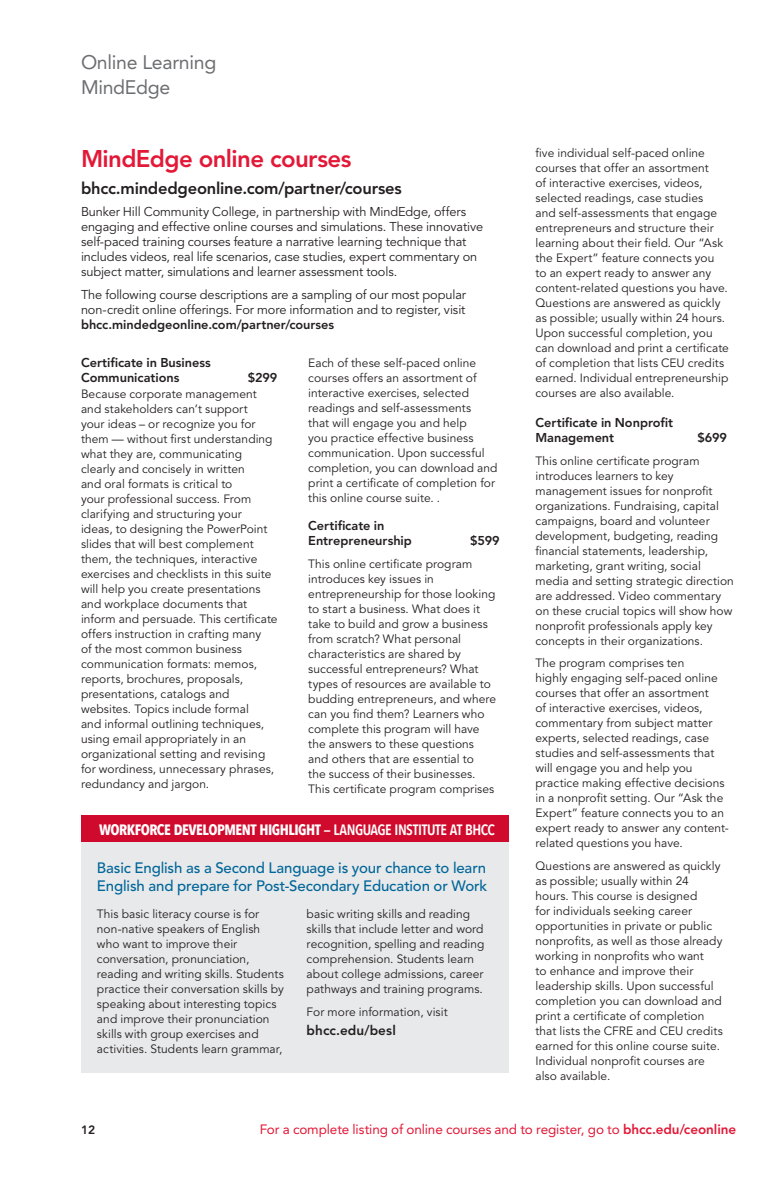
<style>
.page{position:relative;width:783px;height:1188px;background:#fff}
.page>*{position:absolute;margin:0;border:0;box-sizing:border-box;transform-origin:0 0}
.t1{font:800 24px "Avenir LT Std";letter-spacing:-.025em;color:#e31837}
.t2{font:19.5px/25.5px "Avenir LT Std";letter-spacing:-.015em;color:#6d6e71}
.t3{font:800 16.5px "Avenir LT Std";letter-spacing:-.015em;color:#231f20}
.t4{font:500 15px/18px "Avenir LT Std";letter-spacing:-.01em;color:#069}
.t5{font:700 15px "Avenir Next Condensed";letter-spacing:-.035em;color:#fff}
.t6{font:13.5px "Avenir LT Std";letter-spacing:-.01em;color:#e31837}
.t7{font:800 13.5px "Avenir LT Std";letter-spacing:.005em;color:#231f20}
.t8{font:12.75px/15px "Avenir LT Std";letter-spacing:-.01em;color:#231f20}
.t9{font:800 12.75px/15px "Avenir LT Std";letter-spacing:-.005em;color:#231f20}
.t10{font:12px/15px "Avenir LT Std";letter-spacing:.005em;color:#231f20}
.t11{font:800 12px "Avenir LT Std";color:#231f20}
.s1{font-weight:600}
.s2{font-weight:800}
</style>
<div class="page">
<div style="left:81px;top:824px;width:427px;height:249px;background:#e8e9ea"></div>
<div style="left:81px;top:815px;width:427px;height:27px;background:#d00a2c"></div>
<h2 class="t2" style="left:81px;top:49px;width:137px">Online Learning<br>MindEdge</h2>
<h1 class="t1" style="left:81px;top:145px;width:272px">MindEdge online courses</h1>
<h3 class="t3" style="left:81px;top:178px;width:322px">bhcc.mindedgeonline.com/partner/courses</h3>
<p class="t8" style="left:81px;top:205px;width:404px">Bunker Hill Community College, in partnership with MindEdge, offers engaging and effective online courses and simulations. These innovative self-paced training courses feature a narrative learning technique that includes videos, real life scenarios, case studies, expert commentary on subject matter, simulations and learner assessment tools.</p>
<p class="t8" style="left:81px;top:287px;width:387px">The following course descriptions are a sampling of our most popular non-credit online offerings. For more information and to register, visit</p>
<p class="t9" style="left:81px;top:317px;width:255px">bhcc.mindedgeonline.com/partner/courses</p>
<p class="t9" style="left:81px;top:355px;width:131px">Certificate in Business<br>Communications</p>
<p class="t10" style="left:308px;top:356px;width:191px">Each of these self-paced online courses offers an assortment of interactive exercises, selected readings and self-assessments<br>that will engage you and help<br>you practice effective business communication. Upon successful completion, you can download and print a certificate of completion for this online course suite. .</p>
<p class="t9" style="left:308px;top:519px;width:105px">Certificate in<br>Entrepreneurship</p>
<p class="t9" style="left:248px;top:370px;width:31px">$299</p>
<p class="t10" style="left:81px;top:387px;width:198px">Because corporate management and stakeholders can’t support<br>your ideas – or recognize you for them — without first understanding what they are, communicating clearly and concisely in written<br>and oral formats is critical to<br>your professional success. From clarifying and structuring your<br>ideas, to designing the PowerPoint slides that will best complement them, the techniques, interactive exercises and checklists in this suite will help you create presentations and workplace documents that inform and persuade. This certificate offers instruction in crafting many<br>of the most common business communication formats: memos, reports, brochures, proposals, presentations, catalogs and websites. Topics include formal<br>and informal outlining techniques, using email appropriately in an organizational setting and revising for wordiness, unnecessary phrases, redundancy and jargon.</p>
<p class="t9" style="left:470px;top:534px;width:31px">$599</p>
<p class="t10" style="left:308px;top:557px;width:189px">This online certificate program introduces key issues in entrepreneurship for those looking to start a business. What does it take to build and grow a business from scratch? What personal characteristics are shared by successful entrepreneurs? What types of resources are available to budding entrepreneurs, and where can you find them? Learners who complete this program will have the answers to these questions and others that are essential to<br>the success of their businesses.<br>This certificate program comprises</p>
<p class="t5" style="left:99px;top:820px;width:397px">WORKFORCE DEVELOPMENT HIGHLIGHT <span class="s1">— LANGUAGE INSTITUTE AT BHCC</span></p>
<p class="t4" style="left:97px;top:859px;width:392px">Basic English as a Second Language is your chance to learn<br>English and prepare for Post-Secondary Education or Work</p>
<p class="t10" style="left:97px;top:907px;width:188px">This basic literacy course is for non-native speakers of English who want to improve their conversation, pronunciation, reading and writing skills. Students practice their conversation skills by speaking about interesting topics and improve their pronunciation skills with group exercises and activities. Students learn grammar,</p>
<p class="t10" style="left:307px;top:907px;width:179px">basic writing skills and reading skills that include letter and word recognition, spelling and reading comprehension. Students learn about college admissions, career pathways and training programs.</p>
<p class="t10" style="left:307px;top:1004px;width:143px">For more information, visit</p>
<p class="t7" style="left:307px;top:1023px;width:91px">bhcc.edu/besl</p>
<p class="t10" style="left:535px;top:146px;width:195px">five individual self-paced online courses that offer an assortment<br>of interactive exercises, videos, selected readings, case studies<br>and self-assessments that engage entrepreneurs and structure their learning about their field. Our “Ask the Expert” feature connects you<br>to an expert ready to answer any content-related questions you have.<br>Questions are answered as quickly as possible; usually within 24 hours.<br>Upon successful completion, you can download and print a certificate of completion that lists CEU credits earned. Individual entrepreneurship courses are also available.</p>
<p class="t9" style="left:536px;top:415px;width:139px">Certificate in Nonprofit<br>Management</p>
<p class="t9" style="left:698px;top:430px;width:31px">$699</p>
<p class="t10" style="left:536px;top:453px;width:200px">This online certificate program introduces learners to key management issues for nonprofit organizations. Fundraising, capital campaigns, board and volunteer development, budgeting, reading financial statements, leadership, marketing, grant writing, social media and setting strategic direction are addressed. Video commentary on these crucial topics will show how nonprofit professionals apply key concepts in their organizations.</p>
<p class="t10" style="left:536px;top:656px;width:195px">The program comprises ten<br>highly engaging self-paced online courses that offer an assortment<br>of interactive exercises, videos, commentary from subject matter experts, selected readings, case studies and self-assessments that will engage you and help you practice making effective decisions in a nonprofit setting. Our “Ask the Expert” feature connects you to an expert ready to answer any content&shy;related questions you have.</p>
<p class="t10" style="left:536px;top:858px;width:189px">Questions are answered as quickly as possible; usually within 24 hours. This course is designed<br>for individuals seeking career opportunities in private or public nonprofits, as well as those already working in nonprofits who want<br>to enhance and improve their leadership skills. Upon successful completion you can download and print a certificate of completion that lists the CFRE and CEU credits earned for this online course suite.<br>Individual nonprofit courses are also available.</p>
<p class="t11" style="left:81px;top:1123px;width:16px">12</p>
<p class="t6" style="left:260px;top:1122px;width:478px">For a complete listing of online courses and to register, go to <span class="s2">bhcc.edu/ceonline</span></p>
</div>
